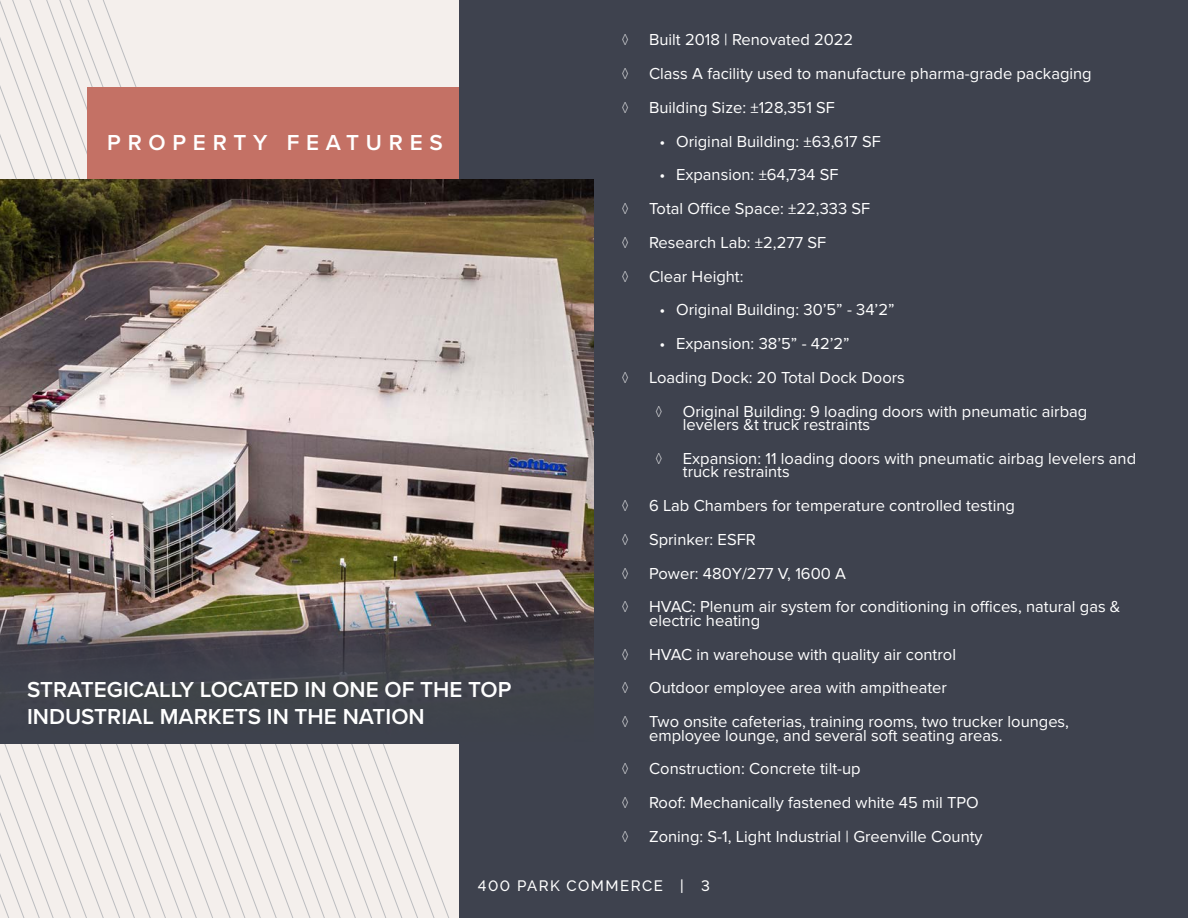
<style>
.page{position:relative;width:1188px;height:918px;background:#fff}
.page>*{position:absolute;margin:0;border:0;box-sizing:border-box;transform-origin:0 0}
.t1{font:600 22.5px/27px "Proxima Nova";color:#fff}
.t2{font:600 22.5px "Proxima Nova";letter-spacing:.3em;color:#fff}
.t3{font:16.5px/13.5px "Proxima Nova";color:#fff}
.t4{font:500 15px "Raleway";letter-spacing:.1em;color:#fff}
</style>
<div class="page">
<svg style="left:199px;top:0;width:16px;height:918px;background:#f0ece9"></svg>
<svg style="left:179px;top:0;width:20px;height:918px;background:#f0ece9"></svg>
<svg style="left:0;top:0;width:168px;height:918px;background:#efebe8"></svg>
<div style="left:87px;top:87px;width:493px;height:108px;background:#c47165"></div>
<div style="left:459px;top:0;width:729px;height:918px;background:#3e424e"></div>
<img style="left:0;top:179px;width:594px;height:431px">
<svg style="left:0;top:610px;width:594px;height:133px;fill:#40434b"></svg>
<h4 class="t2" style="left:107px;top:126px;width:337px">PROPERTY FEATURES</h4>
<h4 class="t1" style="left:27px;top:675px;width:486px">STRATEGICALLY LOCATED IN ONE OF THE TOP<br>INDUSTRIAL MARKETS IN THE NATION</h4>
<p class="t3" style="left:622px;top:33px;width:8px">◊</p>
<p class="t3" style="left:649px;top:33px;width:206px">Built 2018 | Renovated 2022</p>
<p class="t3" style="left:622px;top:67px;width:8px">◊</p>
<p class="t3" style="left:649px;top:67px;width:444px">Class A facility used to manufacture pharma-grade packaging</p>
<p class="t3" style="left:622px;top:101px;width:8px">◊</p>
<p class="t3" style="left:649px;top:101px;width:187px">Building Size: ±128,351 SF</p>
<p class="t3" style="left:660px;top:135px;width:223px">• Original Building: ±63,617 SF</p>
<p class="t3" style="left:660px;top:168px;width:180px">• Expansion: ±64,734 SF</p>
<p class="t3" style="left:622px;top:202px;width:8px">◊</p>
<p class="t3" style="left:649px;top:202px;width:223px">Total Office Space: ±22,333 SF</p>
<p class="t3" style="left:622px;top:236px;width:8px">◊</p>
<p class="t3" style="left:649px;top:236px;width:179px">Research Lab: ±2,277 SF</p>
<p class="t3" style="left:622px;top:270px;width:8px">◊</p>
<p class="t3" style="left:649px;top:270px;width:96px">Clear Height:</p>
<p class="t3" style="left:660px;top:303px;width:236px">• Original Building: 30’5” - 34’2”</p>
<p class="t3" style="left:660px;top:337px;width:192px">• Expansion: 38’5” - 42’2”</p>
<p class="t3" style="left:622px;top:371px;width:8px">◊</p>
<p class="t3" style="left:649px;top:371px;width:257px">Loading Dock: 20 Total Dock Doors</p>
<p class="t3" style="left:656px;top:405px;width:8px">◊</p>
<p class="t3" style="left:683px;top:405px;width:406px">Original Building: 9 loading doors with pneumatic airbag levelers &amp;t truck restraints</p>
<p class="t3" style="left:656px;top:452px;width:8px">◊</p>
<p class="t3" style="left:683px;top:452px;width:455px">Expansion: 11 loading doors with pneumatic airbag levelers and truck restraints</p>
<p class="t3" style="left:622px;top:499px;width:8px">◊</p>
<p class="t3" style="left:649px;top:499px;width:367px">6 Lab Chambers for temperature controlled testing</p>
<p class="t3" style="left:622px;top:533px;width:8px">◊</p>
<p class="t3" style="left:649px;top:533px;width:108px">Sprinker: ESFR</p>
<p class="t3" style="left:622px;top:567px;width:8px">◊</p>
<p class="t3" style="left:649px;top:567px;width:198px">Power: 480Y/277 V, 1600 A</p>
<p class="t3" style="left:622px;top:600px;width:8px">◊</p>
<p class="t3" style="left:649px;top:600px;width:473px">HVAC: Plenum air system for conditioning in offices, natural gas &amp; electric heating</p>
<p class="t3" style="left:622px;top:648px;width:8px">◊</p>
<p class="t3" style="left:649px;top:648px;width:308px">HVAC in warehouse with quality air control</p>
<p class="t3" style="left:622px;top:681px;width:8px">◊</p>
<p class="t3" style="left:649px;top:681px;width:299px">Outdoor employee area with ampitheater</p>
<p class="t3" style="left:622px;top:715px;width:8px">◊</p>
<p class="t3" style="left:649px;top:715px;width:422px">Two onsite cafeterias, training rooms, two trucker lounges, employee lounge, and several soft seating areas.</p>
<p class="t3" style="left:622px;top:762px;width:8px">◊</p>
<p class="t3" style="left:649px;top:762px;width:213px">Construction: Concrete tilt-up</p>
<p class="t3" style="left:622px;top:796px;width:8px">◊</p>
<p class="t3" style="left:649px;top:796px;width:331px">Roof: Mechanically fastened white 45 mil TPO</p>
<p class="t3" style="left:622px;top:830px;width:8px">◊</p>
<p class="t3" style="left:649px;top:830px;width:335px">Zoning: S-1, Light Industrial | Greenville County</p>
<p class="t4" style="left:478px;top:877px;width:234px">400 PARK COMMERCE | 3</p>
</div>
